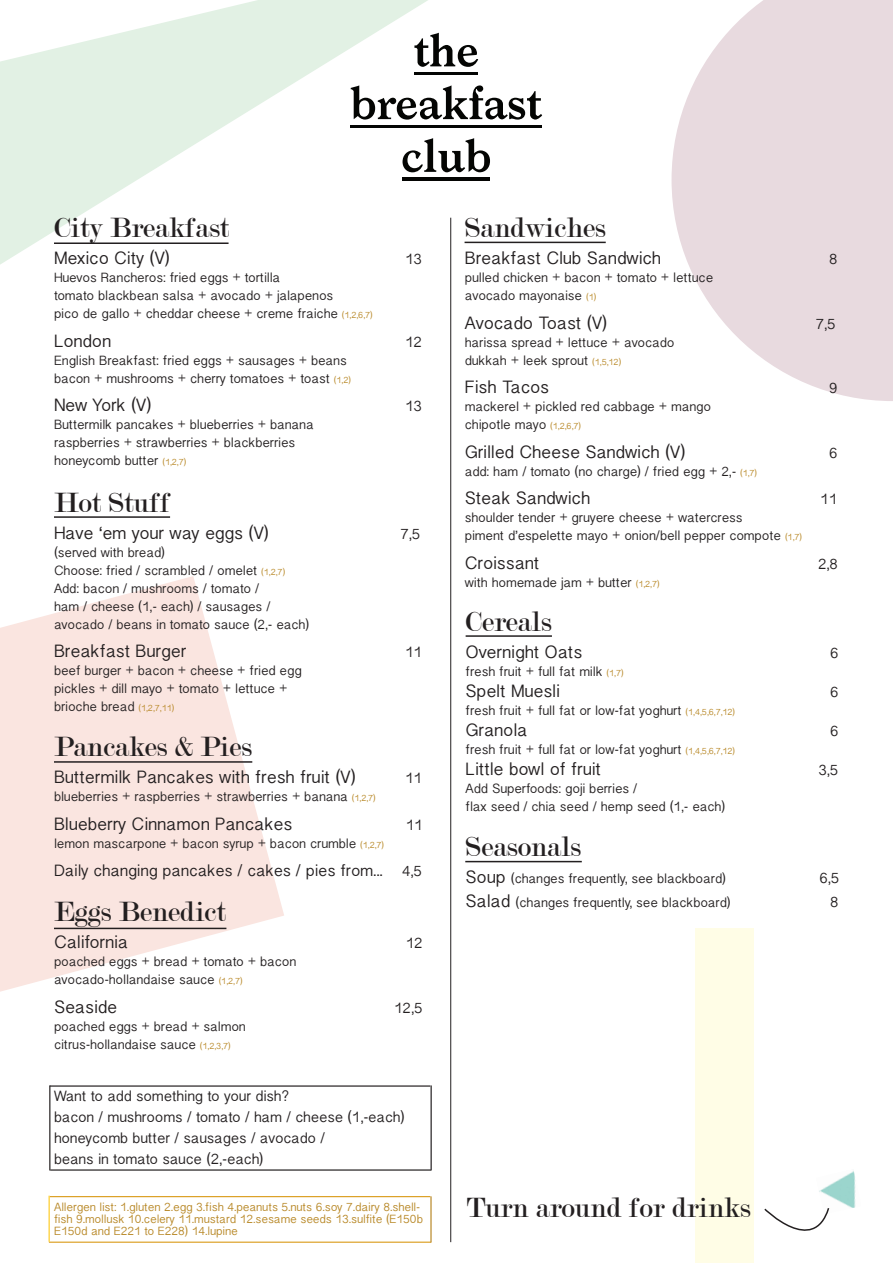
<style>
.page{position:relative;width:893px;height:1263px;background:#fff}
.page>*{position:absolute;margin:0;border:0;box-sizing:border-box;transform-origin:0 0}
.t1{font:30px "Modern";color:#231f20}
.t2{font:18px "Gujarati Sangam MN";color:#231f20}
.t3{font:16.5px "Gujarati Sangam MN";color:#231f20}
.t4{font:15px/21px "Gujarati Sangam MN";color:#231f20}
.t5{font:13.5px/18px "Gujarati Sangam MN";color:#231f20}
.t6{font:12px/12px "Gujarati Sangam MN";color:#b88827}
.s1{font-size:9px;color:#b88827}
.s2{font-size:15px}
.s3{font-size:18px}
</style>
<div class="page">
<div style="left:695px;top:928px;width:59px;height:335px;background:#fffde6"></div>
<svg style="left:0;top:576px;width:284px;height:416px;fill:#fae5e0"></svg>
<svg style="left:0;top:0;width:536px;height:561px"></svg>
<svg style="left:671px;top:0;width:222px;height:401px;fill:#e8dadf"></svg>
<img style="left:819px;top:1170px;width:37px;height:38px">
<hr style="left:54px;top:242px;width:175px;height:2px;background:#231f20">
<hr style="left:54px;top:761px;width:198px;height:2px;background:#231f20">
<hr style="left:465px;top:242px;width:141px;height:1px;background:#231f20">
<hr style="left:466px;top:635px;width:86px;height:2px;background:#231f20">
<svg style="left:764px;top:1206px;width:66px;height:25px"></svg>
<hr style="left:450px;top:218px;width:1px;height:1024px;background:#231f20">
<hr style="left:465px;top:861px;width:117px;height:1px;background:#231f20">
<hr style="left:54px;top:516px;width:116px;height:2px;background:#231f20">
<hr style="left:50px;top:1085px;width:380px;height:2px;background:#231f20">
<hr style="left:50px;top:1169px;width:381px;height:1px;background:#231f20">
<hr style="left:49px;top:1085px;width:1px;height:85px;background:#231f20">
<hr style="left:431px;top:1085px;width:1px;height:85px;background:#231f20">
<svg style="left:414px;top:33px;width:64px;height:34px"></svg>
<hr style="left:414px;top:72px;width:64px;height:3px;background:#040503">
<svg style="left:351px;top:85px;width:191px;height:35px"></svg>
<hr style="left:350px;top:125px;width:192px;height:3px;background:#040503">
<svg style="left:403px;top:138px;width:87px;height:34px"></svg>
<hr style="left:402px;top:177px;width:88px;height:4px;background:#040503">
<hr style="left:54px;top:928px;width:172px;height:1px;background:#231f20">
<hr style="left:50px;top:1196px;width:380px;height:1px;background:#dca126">
<hr style="left:49px;top:1241px;width:382px;height:2px;background:#dca126">
<hr style="left:49px;top:1196px;width:1px;height:46px;background:#fecc27">
<hr style="left:430px;top:1196px;width:2px;height:46px;background:#b88827">
<h1 class="t1" style="left:54px;top:213px;width:177px">City Breakfast</h1>
<h2 class="t2" style="left:54px;top:248px;width:117px">Mexico City (V)</h2>
<p class="t4" style="left:405px;top:249px;width:18px">13</p>
<p class="t5" style="left:54px;top:269px;width:320px">Huevos Rancheros: fried eggs + tortilla<br>tomato blackbean salsa + avocado + jalapenos<br>pico de gallo + cheddar cheese + creme fraiche <span class="s1">(1,2,6,7)</span></p>
<h2 class="t2" style="left:54px;top:330px;width:59px">London</h2>
<p class="t4" style="left:405px;top:331px;width:18px">12</p>
<p class="t5" style="left:54px;top:351px;width:298px">English Breakfast: fried eggs + sausages + beans bacon + mushrooms + cherry tomatoes + toast <span class="s1">(1,2)</span></p>
<h2 class="t2" style="left:54px;top:395px;width:99px">New York (V)</h2>
<p class="t4" style="left:405px;top:396px;width:18px">13</p>
<p class="t5" style="left:54px;top:416px;width:261px">Buttermilk pancakes + blueberries + banana raspberries + strawberries + blackberries honeycomb butter <span class="s1">(1,2,7)</span></p>
<h1 class="t1" style="left:54px;top:487px;width:118px">Hot Stuff</h1>
<h2 class="t2" style="left:54px;top:522px;width:216px">Have ‘em your way eggs (V)</h2>
<p class="t4" style="left:400px;top:523px;width:21px">7,5</p>
<p class="t5" style="left:54px;top:543px;width:256px">(served with bread)<br>Choose: fried / scrambled / omelet <span class="s1">(1,2,7)<br></span>Add: bacon / mushrooms / tomato /<br>ham / cheese (1,- each) / sausages / avocado / beans in tomato sauce (2,- each)</p>
<h2 class="t2" style="left:54px;top:641px;width:134px">Breakfast Burger</h2>
<p class="t4" style="left:405px;top:642px;width:18px">11</p>
<p class="t5" style="left:54px;top:662px;width:249px">beef burger + bacon + cheese + fried egg pickles + dill mayo + tomato + lettuce + brioche bread <span class="s1">(1,2,7,11)</span></p>
<h1 class="t1" style="left:54px;top:732px;width:199px">Pancakes &amp; Pies</h1>
<h2 class="t2" style="left:54px;top:767px;width:303px">Buttermilk Pancakes with fresh fruit (V)</h2>
<p class="t4" style="left:405px;top:768px;width:18px">11</p>
<p class="t5" style="left:54px;top:788px;width:323px">blueberries + raspberries + strawberries + banana <span class="s1">(1,2,7)</span></p>
<h2 class="t2" style="left:54px;top:813px;width:240px">Blueberry Cinnamon Pancakes</h2>
<p class="t4" style="left:406px;top:814px;width:18px">11</p>
<p class="t5" style="left:54px;top:834px;width:332px">lemon mascarpone + bacon syrup + bacon crumble <span class="s1">(1,2,7)</span></p>
<p class="t3" style="left:54px;top:861px;width:369px">Daily changing pancakes / cakes / pies from... <span class="s2">4,5</span></p>
<h1 class="t1" style="left:54px;top:897px;width:173px">Eggs Benedict</h1>
<h2 class="t2" style="left:54px;top:932px;width:76px">California</h2>
<p class="t4" style="left:406px;top:933px;width:18px">12</p>
<p class="t5" style="left:54px;top:953px;width:244px">poached eggs + bread + tomato + bacon avocado-hollandaise sauce <span class="s1">(1,2,7)</span></p>
<h2 class="t2" style="left:54px;top:996px;width:65px">Seaside</h2>
<p class="t4" style="left:394px;top:997px;width:30px">12,5</p>
<p class="t5" style="left:54px;top:1017px;width:193px">poached eggs + bread + salmon citrus-hollandaise sauce <span class="s1">(1,2,3,7)</span></p>
<p class="t4" style="left:54px;top:1086px;width:352px">Want to add something to your dish?<br>bacon / mushrooms / tomato / ham / cheese (1,-each) honeycomb butter / sausages / avocado /<br>beans in tomato sauce (2,-each)</p>
<p class="t6" style="left:54px;top:1201px;width:370px">Allergen list: 1.gluten 2.egg 3.fish 4.peanuts 5.nuts 6.soy 7.dairy 8.shell&shy;fish 9.mollusk 10.celery 11.mustard 12.sesame seeds 13.sulfite (E150b<br>E150d and E221 to E228) 14.lupine</p>
<h1 class="t1" style="left:465px;top:213px;width:142px">Sandwiches</h1>
<h2 class="t2" style="left:465px;top:248px;width:198px">Breakfast Club Sandwich</h2>
<p class="t4" style="left:829px;top:249px;width:10px">8</p>
<p class="t5" style="left:465px;top:269px;width:250px">pulled chicken + bacon + tomato + lettuce avocado mayonaise <span class="s1">(1)</span></p>
<h2 class="t2" style="left:465px;top:312px;width:144px">Avocado Toast (V)</h2>
<p class="t4" style="left:816px;top:313px;width:21px">7,5</p>
<p class="t5" style="left:465px;top:333px;width:211px">harissa spread + lettuce + avocado dukkah + leek sprout <span class="s1">(1,5,12)</span></p>
<h2 class="t2" style="left:465px;top:377px;width:86px">Fish Tacos</h2>
<p class="t4" style="left:829px;top:378px;width:10px">9</p>
<p class="t5" style="left:465px;top:398px;width:248px">mackerel + pickled red cabbage + mango chipotle mayo <span class="s1">(1,2,6,7)</span></p>
<h2 class="t2" style="left:465px;top:441px;width:222px">Grilled Cheese Sandwich (V)</h2>
<p class="t4" style="left:829px;top:442px;width:10px">6</p>
<p class="t5" style="left:465px;top:462px;width:294px">add: ham / tomato (no charge) / fried egg + 2,- <span class="s1">(1,7)</span></p>
<h2 class="t2" style="left:465px;top:488px;width:127px">Steak Sandwich</h2>
<p class="t4" style="left:820px;top:489px;width:18px">11</p>
<p class="t5" style="left:465px;top:509px;width:339px">shoulder tender + gruyere cheese + watercress<br>piment d’espelette mayo + onion/bell pepper compote <span class="s1">(1,7)</span></p>
<h2 class="t2" style="left:465px;top:552px;width:76px">Croissant</h2>
<p class="t4" style="left:818px;top:553px;width:21px">2,8</p>
<p class="t5" style="left:465px;top:573px;width:196px">with homemade jam + butter <span class="s1">(1,2,7)</span></p>
<h1 class="t1" style="left:466px;top:606px;width:87px">Cereals</h1>
<h2 class="t2" style="left:466px;top:641px;width:118px">Overnight Oats</h2>
<p class="t4" style="left:830px;top:642px;width:10px">6</p>
<p class="t5" style="left:466px;top:662px;width:159px">fresh fruit + full fat milk <span class="s1">(1,7)</span></p>
<h2 class="t2" style="left:466px;top:680px;width:96px">Spelt Muesli</h2>
<p class="t4" style="left:830px;top:681px;width:10px">6</p>
<p class="t5" style="left:466px;top:701px;width:271px">fresh fruit + full fat or low-fat yoghurt <span class="s1">(1,4,5,6,7,12)</span></p>
<h2 class="t2" style="left:466px;top:719px;width:63px">Granola</h2>
<p class="t4" style="left:830px;top:720px;width:10px">6</p>
<p class="t5" style="left:466px;top:740px;width:271px">fresh fruit + full fat or low-fat yoghurt <span class="s1">(1,4,5,6,7,12)</span></p>
<h2 class="t2" style="left:466px;top:758px;width:137px">Little bowl of fruit</h2>
<p class="t4" style="left:818px;top:759px;width:21px">3,5</p>
<p class="t5" style="left:466px;top:779px;width:261px">Add Superfoods: goji berries /<br>flax seed / chia seed / hemp seed (1,- each)</p>
<h1 class="t1" style="left:466px;top:832px;width:117px">Seasonals</h1>
<p class="t5" style="left:466px;top:870px;width:262px"><span class="s3">Soup</span> (changes frequently, see blackboard)</p>
<p class="t4" style="left:819px;top:867px;width:21px">6,5</p>
<p class="t5" style="left:466px;top:893px;width:266px"><span class="s3">Salad</span> (changes frequently, see blackboard)</p>
<p class="t4" style="left:830px;top:891px;width:10px">8</p>
<h1 class="t1" style="left:467px;top:1192px;width:285px">Turn around for drinks</h1>
</div>
